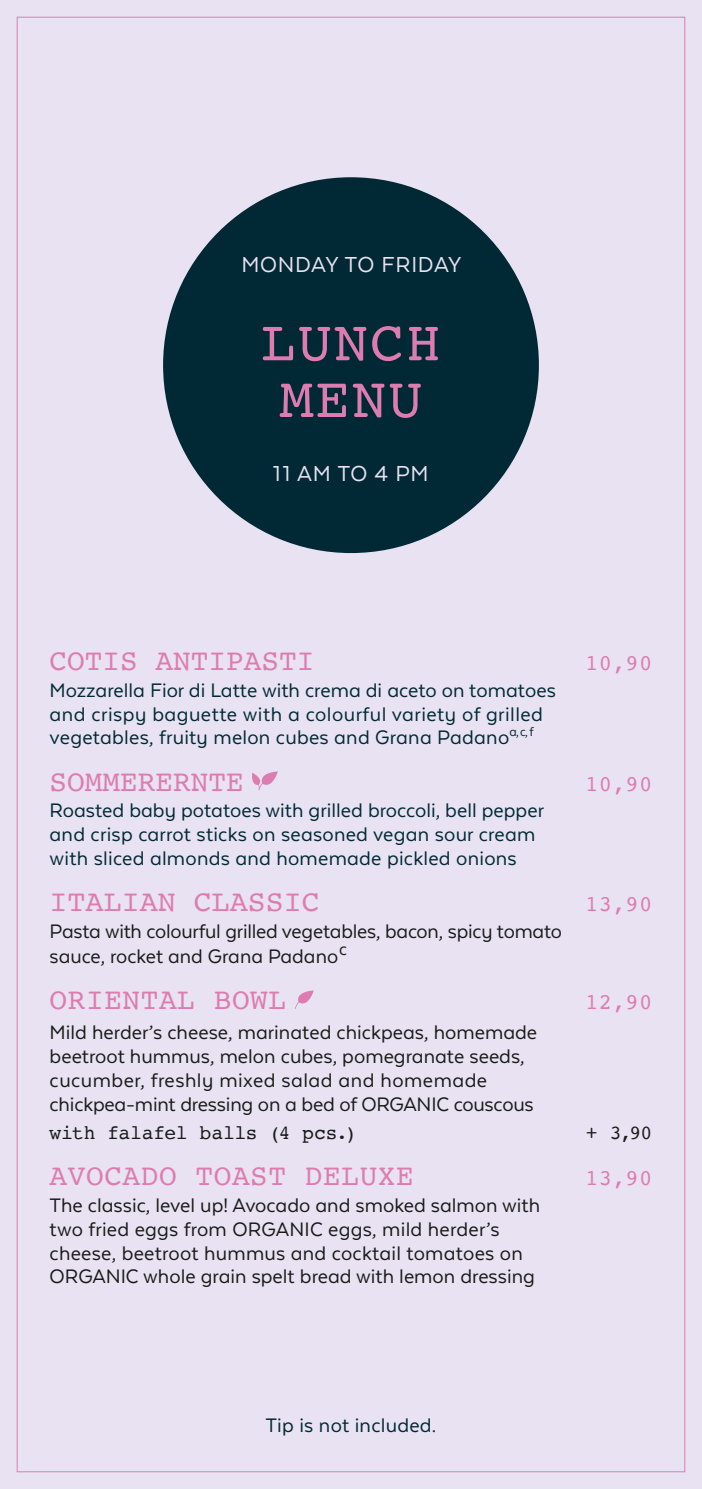
<style>
.page{position:relative;width:702px;height:1489px;background:#fff}
.page>*{position:absolute;margin:0;border:0;box-sizing:border-box;transform-origin:0 0}
.t1{font:57.5px/56.8px "Courier";letter-spacing:.03em;color:#dd7cb0;text-align:center}
.t2{font:30px "Courier";color:#dd7cb0}
.t3{font:30px "Courier";letter-spacing:.02em;color:#dd7cb0}
.t4{font:25px "Texta Alt";letter-spacing:.03em;color:#e8e2f2}
.t5{font:22.5px/23.8px "Texta Alt";color:#1a1a18}
.t6{font:22.5px/23.8px "Texta Alt";letter-spacing:.01em;color:#002935}
.t7{font:22.5px "Courier";letter-spacing:.01em;color:#dd7cb0}
.t8{font:20px "Courier";letter-spacing:-.01em;color:#1a1a18}
</style>
<div class="page">
<div style="left:0;top:0;width:702px;height:1488px;background:#e8e2f2"></div>
<svg style="left:252px;top:771px;width:26px;height:19px"></svg>
<svg style="left:295px;top:990px;width:19px;height:18px"></svg>
<div style="left:163px;top:177px;width:376px;height:376px;background:#002935;border-radius:50%"></div>
<p class="t4" style="left:241px;top:251px;width:221px">MONDAY TO FRIDAY</p>
<h1 class="t1" style="left:261px;top:312px;width:181px">LUNCH<br>MENU</h1>
<p class="t4" style="left:273px;top:460px;width:157px">11 AM TO 4 PM</p>
<h2 class="t2" style="left:50px;top:637px;width:266px">COTIS ANTIPASTI</h2>
<p class="t7" style="left:585px;top:645px;width:69px">10,90</p>
<p class="t6" style="left:50px;top:678px;width:507px">Mozzarella Fior di Latte with crema di aceto on tomatoes and crispy baguette with a colourful variety of grilled vegetables, fruity melon cubes and Grana Padano<sup>a,</sup> <sup>c,</sup> <sup>f</sup></p>
<h2 class="t2" style="left:50px;top:757px;width:196px">SOMMERERNTE</h2>
<p class="t7" style="left:585px;top:766px;width:69px">10,90</p>
<p class="t6" style="left:50px;top:798px;width:496px">Roasted baby potatoes with grilled broccoli, bell pepper and crisp carrot sticks on seasoned vegan sour cream with sliced almonds and homemade pickled onions</p>
<h2 class="t2" style="left:50px;top:878px;width:271px">ITALIAN CLASSIC</h2>
<p class="t7" style="left:585px;top:886px;width:69px">13,90</p>
<p class="t5" style="left:50px;top:918px;width:514px;line-height:25px">Pasta with colourful grilled vegetables, bacon, spicy tomato sauce, rocket and Grana Padano <sup>c</sup></p>
<h2 class="t3" style="left:50px;top:976px;width:238px">ORIENTAL BOWL</h2>
<p class="t7" style="left:585px;top:984px;width:69px">12,90</p>
<p class="t5" style="left:50px;top:1020px;width:489px">Mild herder’s cheese, marinated chickpeas, homemade beetroot hummus, melon cubes, pomegranate seeds, cucumber, freshly mixed salad and homemade chickpea-mint dressing on a bed of ORGANIC couscous</p>
<p class="t8" style="left:50px;top:1117px;width:308px">with falafel balls (4 pcs.)</p>
<p class="t8" style="left:585px;top:1117px;width:68px">+ 3,90</p>
<h2 class="t3" style="left:50px;top:1152px;width:365px">AVOCADO TOAST DELUXE</h2>
<p class="t7" style="left:585px;top:1160px;width:69px">13,90</p>
<p class="t5" style="left:50px;top:1193px;width:492px">The classic, level up! Avocado and smoked salmon with two fried eggs from ORGANIC eggs, mild herder’s cheese, beetroot hummus and cocktail tomatoes on ORGANIC whole grain spelt bread with lemon dressing</p>
<p class="t6" style="left:265px;top:1413px;width:172px">Tip is not included.</p>
</div>
